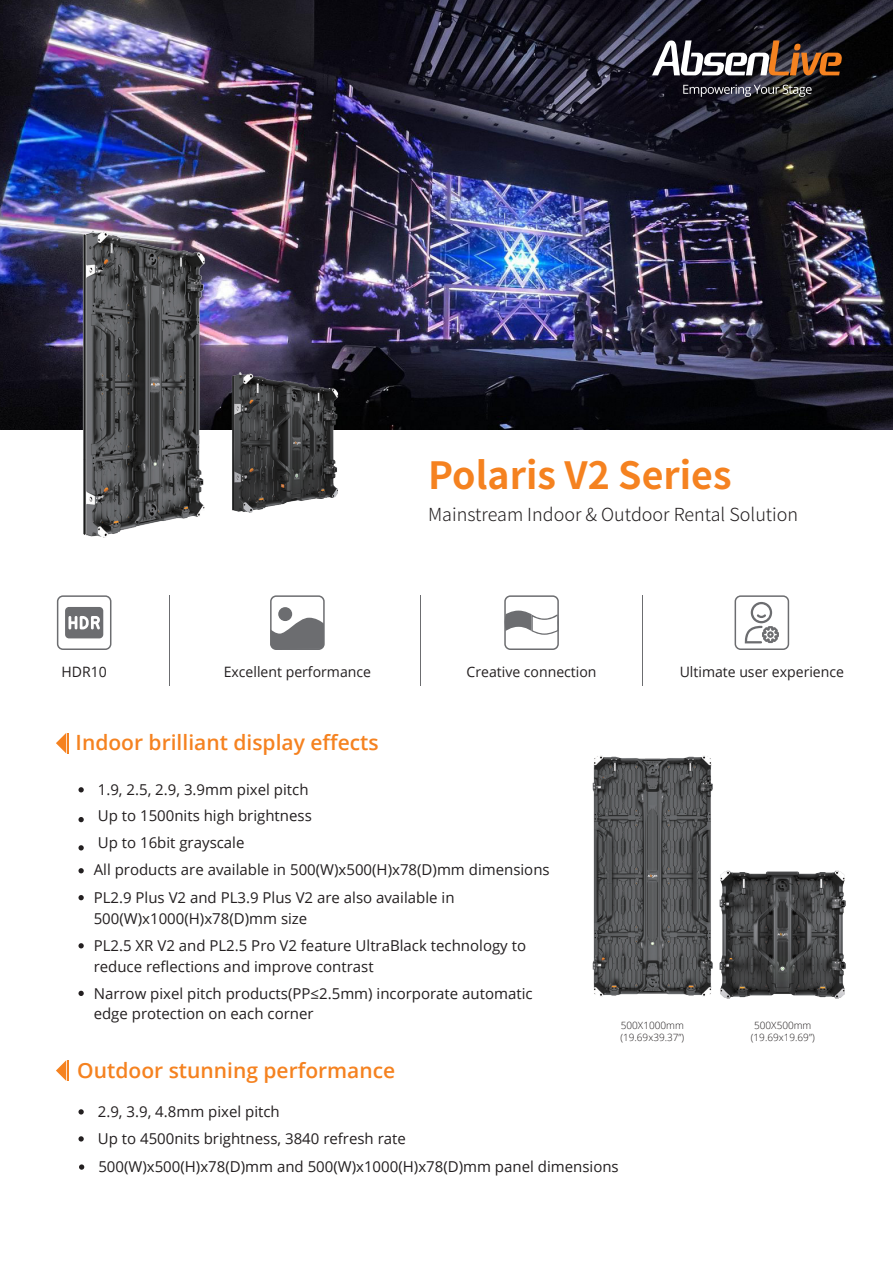
<style>
.page{position:relative;width:893px;height:1263px;background:#fff}
.page>*{position:absolute;margin:0;border:0;box-sizing:border-box;transform-origin:0 0}
.t1{font:700 37.5px "Source Han Sans CN";color:#f58220}
.t2{font:600 21px "Open Sans";color:#f58220}
.t3{font:300 18px "Source Han Sans CN";color:#231f20}
.t4{font:15px/27.6px "Open Sans";color:#231f20}
.t5{font:14.25px "Open Sans";color:#231f20}
.t6{font:300 10.05px "Open Sans";color:#231f20}
</style>
<div class="page">
<img style="left:0;top:0;width:893px;height:429px">
<svg style="left:56px;top:733px;width:13px;height:20px"></svg>
<svg style="left:56px;top:1060px;width:13px;height:21px"></svg>
<hr style="left:169px;top:595px;width:1px;height:91px;background:#6c6d70">
<hr style="left:421px;top:595px;width:1px;height:91px;background:#6c6d70">
<hr style="left:642px;top:595px;width:1px;height:91px;background:#6c6d70">
<div style="left:57px;top:595px;width:54px;height:55px;border:2px solid #6c6d70;border-radius:5px"></div>
<div style="left:270px;top:595px;width:55px;height:55px;border:2px solid #6c6d70;border-radius:5px"></div>
<div style="left:504px;top:595px;width:55px;height:55px;border:2px solid #6c6d70;border-radius:5px"></div>
<div style="left:735px;top:595px;width:54px;height:55px;border:2px solid #6c6d70;border-radius:5px"></div>
<img style="left:216px;top:346px;width:173px;height:167px">
<img style="left:61px;top:215px;width:155px;height:323px">
<svg style="left:652px;top:40px;width:190px;height:35px"></svg>
<svg style="left:683px;top:85px;width:129px;height:12px;background:#525156"></svg>
<svg style="left:65px;top:607px;width:38px;height:31px"></svg>
<div style="left:278px;top:607px;width:14px;height:14px;background:#6c6d70;border-radius:50%"></div>
<svg style="left:270px;top:618px;width:54px;height:31px"></svg>
<svg style="left:505px;top:611px;width:54px;height:24px"></svg>
<svg style="left:78px;top:1109px;width:6px;height:5px"></svg>
<svg style="left:79px;top:1164px;width:5px;height:6px"></svg>
<svg style="left:78px;top:1136px;width:6px;height:5px"></svg>
<svg style="left:78px;top:787px;width:6px;height:5px"></svg>
<svg style="left:78px;top:817px;width:6px;height:5px"></svg>
<svg style="left:78px;top:845px;width:6px;height:5px"></svg>
<svg style="left:78px;top:868px;width:6px;height:5px"></svg>
<svg style="left:78px;top:895px;width:6px;height:5px"></svg>
<svg style="left:78px;top:943px;width:6px;height:5px"></svg>
<svg style="left:745px;top:602px;width:34px;height:41px"></svg>
<svg style="left:78px;top:991px;width:6px;height:5px"></svg>
<img style="left:592px;top:756px;width:121px;height:241px">
<img style="left:692px;top:843px;width:154px;height:156px">
<h1 class="t1" style="left:428px;top:456px;width:305px">Polaris V2 Series</h1>
<p class="t3" style="left:428px;top:504px;width:372px">Mainstream Indoor &amp; Outdoor Rental Solution</p>
<p class="t5" style="left:62px;top:662px;width:47px">HDR10</p>
<p class="t5" style="left:224px;top:662px;width:149px">Excellent performance</p>
<p class="t5" style="left:467px;top:662px;width:131px">Creative connection</p>
<p class="t5" style="left:680px;top:662px;width:166px">Ultimate user experience</p>
<h2 class="t2" style="left:76px;top:728px;width:305px">Indoor brilliant display effects</h2>
<p class="t4" style="left:98px;top:776px;width:216px;line-height:26.4px">1.9, 2.5, 2.9, 3.9mm pixel pitch<br>Up to 1500nits high brightness<br>Up to 16bit grayscale</p>
<p class="t4" style="left:94px;top:856px;width:458px">All products are available in 500(W)x500(H)x78(D)mm dimensions<br>PL2.9 Plus V2 and PL3.9 Plus V2 are also available in</p>
<p class="t4" style="left:94px;top:904px;width:434px">500(W)x1000(H)x78(D)mm size<br>PL2.5 XR V2 and PL2.5 Pro V2 feature UltraBlack technology to</p>
<p class="t4" style="left:94px;top:952px;width:440px;line-height:27.2px">reduce reflections and improve contrast<br>Narrow pixel pitch products(PP≤2.5mm) incorporate automatic</p>
<p class="t4" style="left:94px;top:999px;width:221px">edge protection on each corner</p>
<h2 class="t2" style="left:77px;top:1056px;width:320px">Outdoor stunning performance</h2>
<p class="t6" style="left:621px;top:1018px;width:65px">500X1000mm</p>
<p class="t6" style="left:754px;top:1018px;width:59px">500X500mm</p>
<p class="t6" style="left:620px;top:1030px;width:65px">(19.69x39.37”)</p>
<p class="t6" style="left:751px;top:1030px;width:65px">(19.69x19.69”)</p>
<p class="t4" style="left:98px;top:1097px;width:522px">2.9, 3.9, 4.8mm pixel pitch<br>Up to 4500nits brightness, 3840 refresh rate<br>500(W)x500(H)x78(D)mm and 500(W)x1000(H)x78(D)mm panel dimensions</p>
</div>
